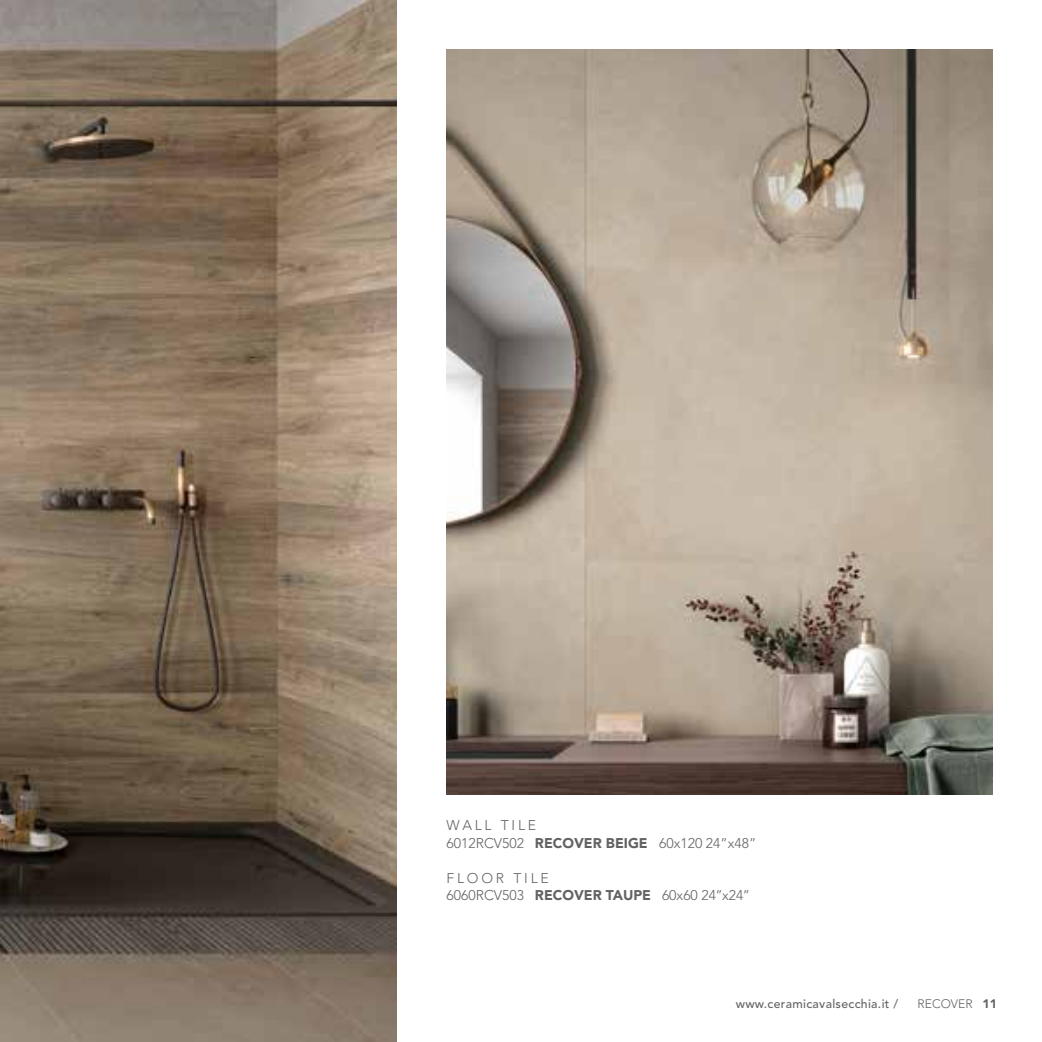
<style>
.page{position:relative;width:1042px;height:1042px;background:#fff}
.page>*{position:absolute;margin:0;border:0;box-sizing:border-box;transform-origin:0 0}
.t1{font:300 14px/17.5px "Avenir LT Std";color:#646363}
.t2{font:500 12.25px "Avenir LT Std";letter-spacing:.025em;color:#646363}
.t3{font:300 12.25px "Avenir LT Std";color:#646363}
.s1{font-weight:900}
</style>
<div class="page">
<img style="left:0;top:0;width:397px;height:1042px">
<img style="left:446px;top:50px;width:546px;height:745px">
<p class="t1" style="left:446px;top:816px;width:311px">WALL TILE<br>6012RCV502 <span class="s1">RECOVER BEIGE</span> 60x120 24”x48”</p>
<p class="t1" style="left:446px;top:869px;width:304px">FLOOR TILE<br>6060RCV503 <span class="s1">RECOVER TAUPE</span> 60x60 24’’x24’’</p>
<p class="t2" style="left:736px;top:996px;width:164px">www.ceramicavalsecchia.it /</p>
<p class="t3" style="left:917px;top:996px;width:81px">RECOVER <span class="s1">11</span></p>
</div>
